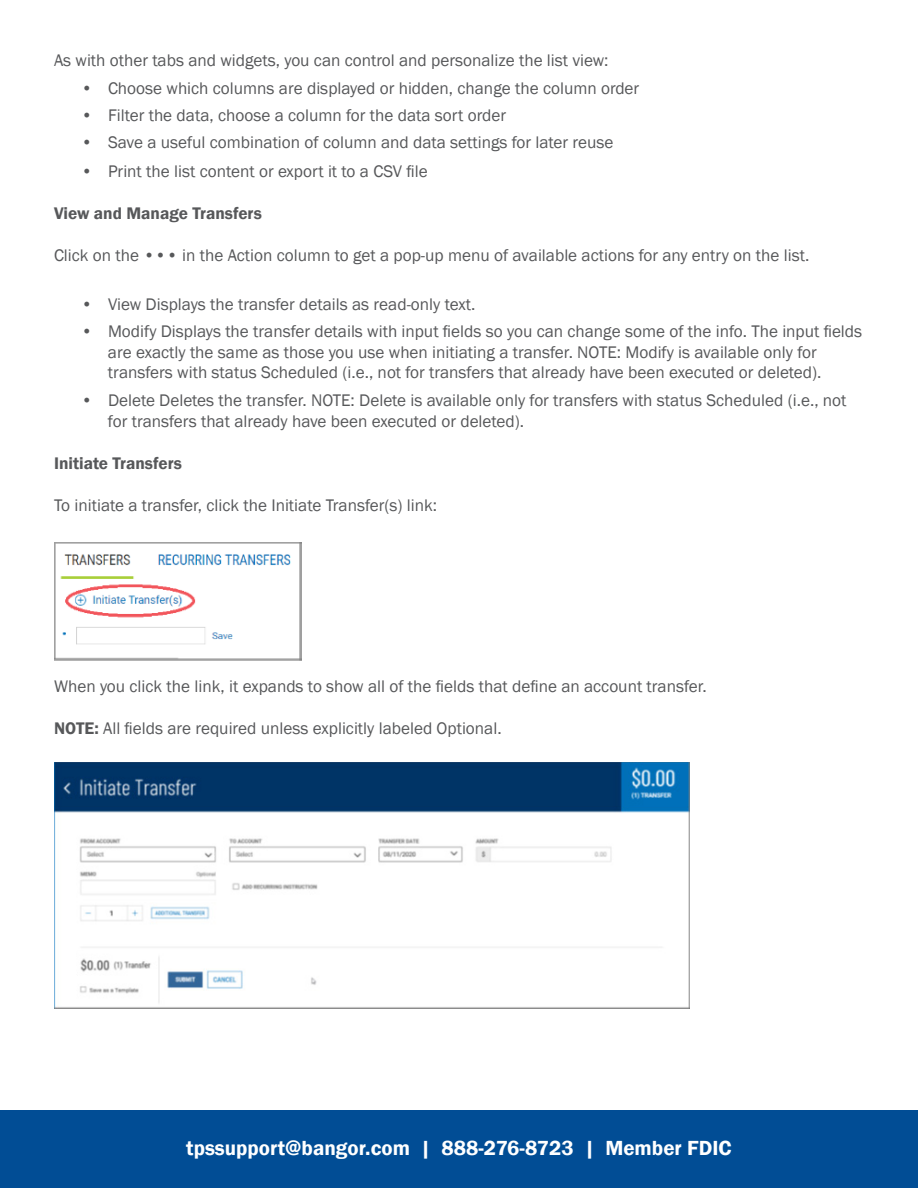
<style>
.page{position:relative;width:918px;height:1188px;background:#fff}
.page>*{position:absolute;margin:0;border:0;box-sizing:border-box;transform-origin:0 0}
.t1{font:600 21px "Franklin Gothic";color:#fff}
.t2{font:17.25px/20.7px "Franklin Gothic";color:#57585a}
.t3{font:600 17.25px "Franklin Gothic";color:#57585a}
.s1{font-weight:600}
</style>
<div class="page">
<div style="left:0;top:1110px;width:918px;height:78px;background:#014d95"></div>
<img style="left:54px;top:542px;width:248px;height:118px">
<img style="left:54px;top:762px;width:636px;height:247px">
<p class="t2" style="left:54px;top:50px;width:556px">As with other tabs and widgets, you can control and personalize the list view:</p>
<p class="t2" style="left:81px;top:78px;width:560px">• Choose which columns are displayed or hidden, change the column order</p>
<p class="t2" style="left:81px;top:105px;width:427px">• Filter the data, choose a column for the data sort order</p>
<p class="t2" style="left:81px;top:133px;width:534px">• Save a useful combination of column and data settings for later reuse</p>
<p class="t2" style="left:81px;top:161px;width:348px">• Print the list content or export it to a CSV file</p>
<p class="t3" style="left:54px;top:203px;width:209px">View and Manage Transfers</p>
<p class="t2" style="left:54px;top:246px;width:757px">Click on the ••• in the Action column to get a pop-up menu of available actions for any entry on the list.</p>
<p class="t2" style="left:81px;top:294px;width:396px">• View Displays the transfer details as read-only text.</p>
<p class="t2" style="left:108px;top:321px;width:756px;text-indent:-27px">• Modify Displays the transfer details with input fields so you can change some of the info. The input fields are exactly the same as those you use when initiating a transfer. NOTE: Modify is available only for transfers with status Scheduled (i.e., not for transfers that already have been executed or deleted).</p>
<p class="t2" style="left:108px;top:390px;width:740px;text-indent:-27px">• Delete Deletes the transfer. NOTE: Delete is available only for transfers with status Scheduled (i.e., not for transfers that already have been executed or deleted).</p>
<p class="t3" style="left:54px;top:452px;width:130px">Initiate Transfers</p>
<p class="t2" style="left:54px;top:495px;width:385px">To initiate a transfer, click the Initiate Transfer(s) link:</p>
<p class="t2" style="left:54px;top:677px;width:654px">When you click the link, it expands to show all of the fields that define an account transfer.</p>
<p class="t2" style="left:54px;top:718px;width:449px"><span class="s1">NOTE:</span> All fields are required unless explicitly labeled Optional.</p>
<p class="t1" style="left:186px;top:1135px;width:547px">tpssupport@bangor.com | 888-276-8723 | Member FDIC</p>
</div>
